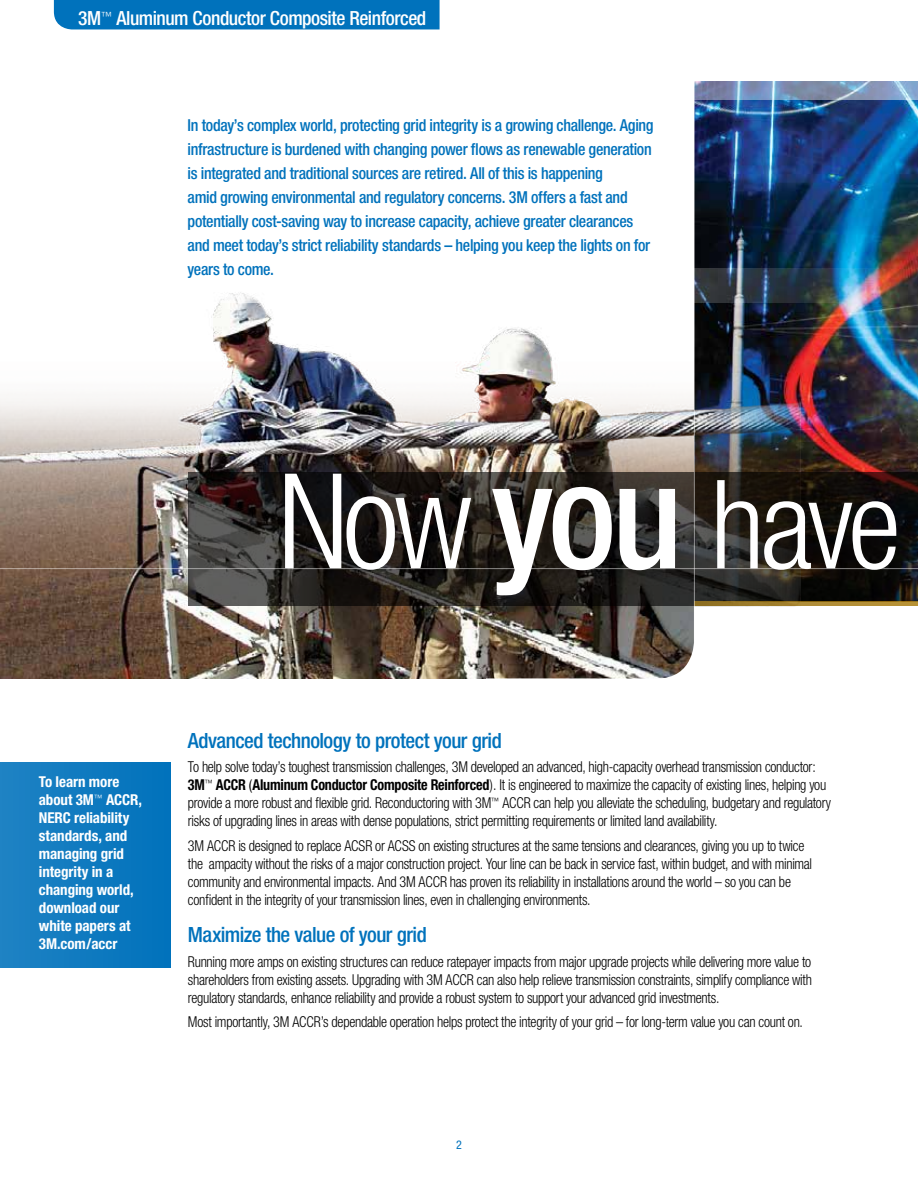
<style>
.page{position:relative;width:918px;height:1188px;background:#fff}
.page>*{position:absolute;margin:0;border:0;box-sizing:border-box;transform-origin:0 0}
.t1{font:300 condensed 123.45px "Helvetica Neue";color:#fff}
.t2{font:500 condensed 21px "Helvetica Neue";letter-spacing:-.025em;color:#0072bc}
.t3{font:500 condensed 19.5px "Helvetica Neue";letter-spacing:-.025em;color:#fff}
.t4{font:500 condensed 16.5px/24px "Helvetica Neue";letter-spacing:-.02em;color:#0072bc}
.t5{font:300 condensed 15px/18px "Helvetica Neue";letter-spacing:-.02em;color:#000;scale:.94 1}
.t6{font:700 condensed 15px/18px "Helvetica Neue";letter-spacing:-.005em;color:#fff}
.t7{font:condensed 12px "Helvetica Neue";color:#0072bc}
.s1{font-size:132.3px}
.s2{font-weight:500;font-size:147.3px}
.s3{font-weight:700}
.s4{font-weight:400}
</style>
<div class="page">
<img style="left:695px;top:100px;width:223px;height:372px">
<img style="left:0;top:303px;width:800px;height:375px">
<img style="left:219px;top:268px;width:699px;height:35px">
<svg style="left:188px;top:472px;width:730px;height:134px;background:#23201c"></svg>
<div style="left:54px;top:0;width:386px;height:29px;background:#0072bc"></div>
<div style="left:0;top:763px;width:171px;height:205px;background:linear-gradient(to right,#1f83c4,#0072bc)"></div>
<img style="left:486px;top:606px;width:314px;height:73px">
<svg style="left:695px;top:81px;width:223px;height:19px;background:#8297b9"></svg>
<svg style="left:695px;top:602px;width:223px;height:4px"></svg>
<hr style="left:0;top:568px;width:918px;height:1px;background:#fff">
<hr style="left:694px;top:76px;width:1px;height:628px;background:#fff">
<h3 class="t3" style="left:78px;top:6px;width:350px">3M<sup>™</sup> Aluminum Conductor Composite Reinforced</h3>
<p class="t4" style="left:188px;top:113px;width:467px">In today’s complex world, protecting grid integrity is a growing challenge. Aging infrastructure is burdened with changing power flows as renewable generation is integrated and traditional sources are retired. All of this is happening<br>amid growing environmental and regulatory concerns. 3M offers a fast and potentially cost-saving way to increase capacity, achieve greater clearances and meet today’s strict reliability standards – helping you keep the lights on for years to come.</p>
<h1 class="t1" style="left:278px;top:454px;width:625px"><span class="s1">Now</span> <span class="s2">you</span> have</h1>
<p class="t6" style="left:39px;top:773px;width:105px">To learn more about 3M<sup>™</sup> ACCR,<br>NERC reliability standards, and managing grid integrity in a changing world, download our white papers at<br>3M.com/accr</p>
<h2 class="t2" style="left:188px;top:728px;width:315px">Advanced technology to protect your grid</h2>
<p class="t5" style="left:188px;top:758px;width:686px">To help solve today’s toughest transmission challenges, 3M developed an advanced, high-capacity overhead transmission conductor:<br><span class="s3">3M</span><sup>™</sup> <span class="s3">ACCR</span> <span class="s4">(</span><span class="s3">Aluminum Conductor Composite Reinforced</span>). It is engineered to maximize the capacity of existing lines, helping you provide a more robust and flexible grid. Reconductoring with 3M<sup>™</sup> ACCR can help you alleviate the scheduling, budgetary and regulatory risks of upgrading lines in areas with dense populations, strict permitting requirements or limited land availability.</p>
<p class="t5" style="left:188px;top:836px;width:666px">3M ACCR is designed to replace ACSR or ACSS on existing structures at the same tensions and clearances, giving you up to twice the ampacity without the risks of a major construction project. Your line can be back in service fast, within budget, and with minimal community and environmental impacts. And 3M ACCR has proven its reliability in installations around the world – so you can be confident in the integrity of your transmission lines, even in challenging environments.</p>
<h2 class="t2" style="left:188px;top:922px;width:241px">Maximize the value of your grid</h2>
<p class="t5" style="left:188px;top:952px;width:666px;text-align:justify">Running more amps on existing structures can reduce ratepayer impacts from major upgrade projects while delivering more value to shareholders from existing assets. Upgrading with 3M ACCR can also help relieve transmission constraints, simplify compliance with regulatory standards, enhance reliability and provide a robust system to support your advanced grid investments.</p>
<p class="t5" style="left:188px;top:1013px;width:656px">Most importantly, 3M ACCR’s dependable operation helps protect the integrity of your grid – for long-term value you can count on.</p>
<p class="t7" style="left:456px;top:1137px;width:7px">2</p>
</div>
